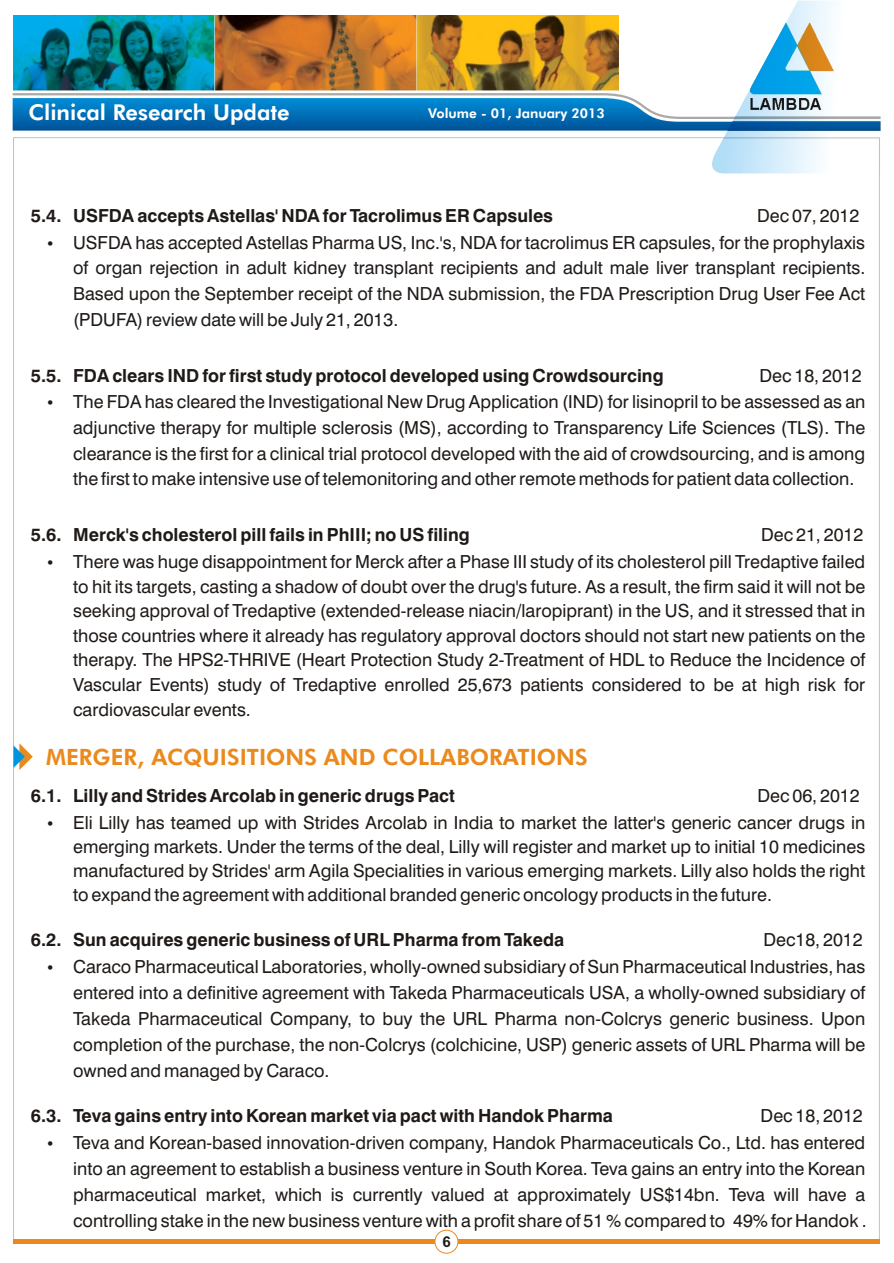
<style>
.page{position:relative;width:894px;height:1263px;background:#fff}
.page>*{position:absolute;margin:0;border:0;box-sizing:border-box;transform-origin:0 0}
.t1{font:22.5px "Futura Hv BT";color:#eb8a1c}
.t2{font:21.9px "Futura Hv BT";color:#fff}
.t3{font:18px/26px "Swis 721 BT";color:#1f1a17;text-align:justify}
.t4{font:700 18px "Swis 721 BT";color:#1f1a17}
.t5{font:700 15px "Arial";color:#1f1a17}
.t6{font:13.5px "Futura Hv BT";color:#fff}
</style>
<div class="page">
<div style="left:13px;top:1239px;width:867px;height:5px;background:#eb8a1c"></div>
<div style="left:435px;top:1230px;width:23px;height:24px;background:#fff;border:1px solid #eb8a1c;border-radius:50%"></div>
<img style="left:13px;top:15px;width:606px;height:8px">
<img style="left:12px;top:23px;width:691px;height:108px">
<img style="left:703px;top:0;width:178px;height:174px">
<svg style="left:14px;top:743px;width:19px;height:27px"></svg>
<p class="t2" style="left:28px;top:104px;width:263px">Clinical Research Update</p>
<p class="t6" style="left:428px;top:108px;width:178px">Volume - 01, January 2013</p>
<p class="t4" style="left:31px;top:208px;width:524px">5.4. USFDA accepts Astellas' NDA for Tacrolimus ER Capsules</p>
<p class="t3" style="left:757px;top:204px;width:104px">Dec 07, 2012</p>
<p class="t3" style="left:73px;top:231px;width:794px;text-indent:-26px">• USFDA has accepted Astellas Pharma US, Inc.'s, NDA for tacrolimus ER capsules, for the prophylaxis of organ rejection in adult kidney transplant recipients and adult male liver transplant recipients.<br>Based upon the September receipt of the NDA submission, the FDA Prescription Drug User Fee Act (PDUFA) review date will be July 21, 2013.</p>
<p class="t4" style="left:31px;top:368px;width:634px">5.5. FDA clears IND for first study protocol developed using Crowdsourcing</p>
<p class="t3" style="left:760px;top:364px;width:104px">Dec 18, 2012</p>
<p class="t3" style="left:73px;top:391px;width:794px;text-indent:-26px">• The FDA has cleared the Investigational New Drug Application (IND) for lisinopril to be assessed as an adjunctive therapy for multiple sclerosis (MS), according to Transparency Life Sciences (TLS). The clearance is the first for a clinical trial protocol developed with the aid of crowdsourcing, and is among the first to make intensive use of telemonitoring and other remote methods for patient data collection.</p>
<p class="t4" style="left:31px;top:528px;width:440px">5.6. Merck's cholesterol pill fails in PhIII; no US filing</p>
<p class="t3" style="left:761px;top:524px;width:104px">Dec 21, 2012</p>
<p class="t3" style="left:73px;top:551px;width:794px;line-height:24.6px;text-indent:-26px">• There was huge disappointment for Merck after a Phase III study of its cholesterol pill Tredaptive failed to hit its targets, casting a shadow of doubt over the drug's future. As a result, the firm said it will not be seeking approval of Tredaptive (extended-release niacin/laropiprant) in the US, and it stressed that in those countries where it already has regulatory approval doctors should not start new patients on the therapy. The HPS2-THRIVE (Heart Protection Study 2-Treatment of HDL to Reduce the Incidence of Vascular Events) study of Tredaptive enrolled 25,673 patients considered to be at high risk for cardiovascular events.</p>
<p class="t1" style="left:46px;top:748px;width:543px">MERGER, ACQUISITIONS AND COLLABORATIONS</p>
<p class="t4" style="left:31px;top:789px;width:425px">6.1. Lilly and Strides Arcolab in generic drugs Pact</p>
<p class="t3" style="left:757px;top:785px;width:104px">Dec 06, 2012</p>
<p class="t3" style="left:73px;top:813px;width:794px;line-height:23.7px;text-indent:-26px">• Eli Lilly has teamed up with Strides Arcolab in India to market the latter's generic cancer drugs in emerging markets. Under the terms of the deal, Lilly will register and market up to initial 10 medicines manufactured by Strides' arm Agila Specialities in various emerging markets. Lilly also holds the right to expand the agreement with additional branded generic oncology products in the future.</p>
<p class="t4" style="left:31px;top:933px;width:535px">6.2. Sun acquires generic business of URL Pharma from Takeda</p>
<p class="t3" style="left:764px;top:929px;width:101px">Dec18, 2012</p>
<p class="t3" style="left:73px;top:956px;width:794px;text-indent:-26px">• Caraco Pharmaceutical Laboratories, wholly-owned subsidiary of Sun Pharmaceutical Industries, has entered into a definitive agreement with Takeda Pharmaceuticals USA, a wholly-owned subsidiary of Takeda Pharmaceutical Company, to buy the URL Pharma non-Colcrys generic business. Upon completion of the purchase, the non-Colcrys (colchicine, USP) generic assets of URL Pharma will be owned and managed by Caraco.</p>
<p class="t4" style="left:31px;top:1108px;width:584px">6.3. Teva gains entry into Korean market via pact with Handok Pharma</p>
<p class="t3" style="left:761px;top:1104px;width:104px">Dec 18, 2012</p>
<p class="t3" style="left:73px;top:1131px;width:795px;text-indent:-26px">• Teva and Korean-based innovation-driven company, Handok Pharmaceuticals Co., Ltd. has entered into an agreement to establish a business venture in South Korea. Teva gains an entry into the Korean pharmaceutical market, which is currently valued at approximately US$14bn. Teva will have a controlling stake in the new business venture with a profit share of 51 % compared to 49% for Handok .</p>
<p class="t5" style="left:443px;top:1236px;width:10px">6</p>
</div>
